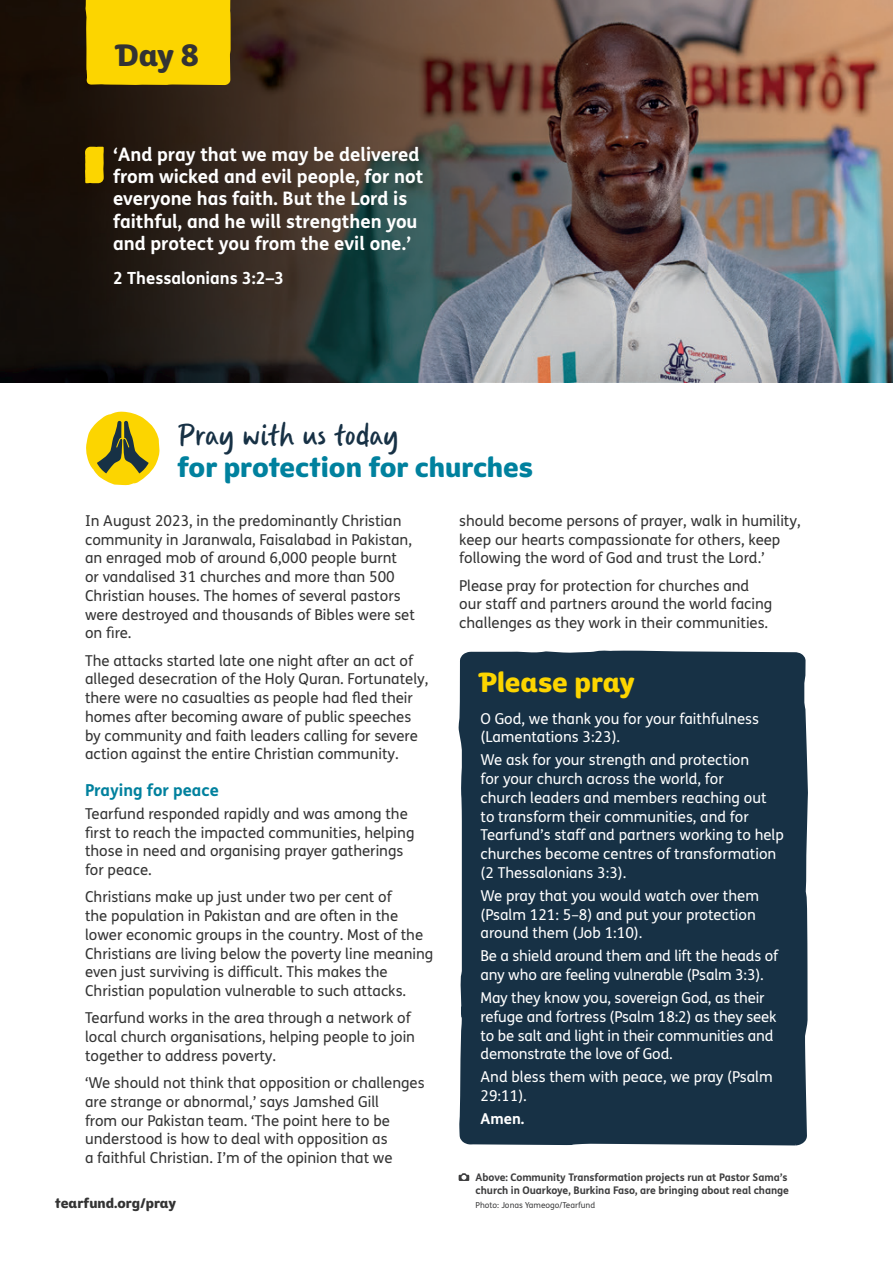
<style>
.page{position:relative;width:893px;height:1263px;background:#fff}
.page>*{position:absolute;margin:0;border:0;box-sizing:border-box;transform-origin:0 0}
.Main_Heading{font:34.5px "Gander";color:#173145}
.Intro_02{font:30px "Tearfund Sans";color:#333}
.Main_Heading-2{font:27px "Tearfund Sans";color:#00819e}
.t1{font:27px "Tearfund Sans";color:#fcd500}
.t2{font:700 18.6px/22.4px "FS Me";color:#fff}
.t3{font:700 16.8px "FS Me";color:#fff}
.Sub_Heading{font:700 16.5px "FS Me";color:#00819e}
.Body_Copy{font:15px/18.8px "FS Me";color:#333}
.Body_Copy-2{font:15px/18.8px "FS Me";color:#fff}
.Body_Copy-3{font:700 15px "FS Me";color:#fff}
.t4{font:13.5px "Tearfund Sans";color:#333}
.t5{font:700 10.5px/12.6px "FS Me";letter-spacing:-.005em;color:#3e3e3f}
.t6{font:8.25px "FS Me";color:#3e3e3f}
</style>
<div class="page">
<svg style="left:458px;top:650px;width:350px;height:531px;background:#2a4254"></svg>
<img style="left:0;top:0;width:893px;height:383px">
<div style="left:85px;top:0;width:146px;height:85px;background:#fcd500"></div>
<svg style="left:86px;top:411px;width:74px;height:74px"></svg>
<svg style="left:85px;top:147px;width:19px;height:36px"></svg>
<svg style="left:459px;top:1173px;width:10px;height:8px"></svg>
<p class="Intro_02" style="left:117px;top:28px;width:83px">Day 8</p>
<p class="t2" style="left:113px;top:142px;width:312px">‘And pray that we may be delivered from wicked and evil people, for not everyone has faith. But the Lord is faithful, and he will strengthen you and protect you from the evil one.’</p>
<p class="t3" style="left:113px;top:265px;width:172px">2 Thessalonians 3:2–3</p>
<p class="Main_Heading" style="left:177px;top:416px;width:223px">Pray with us today</p>
<p class="Main_Heading-2" style="left:177px;top:443px;width:357px">for protection for churches</p>
<p class="Body_Copy" style="left:85px;top:511px;width:331px">In August 2023, in the predominantly Christian community in Jaranwala, Faisalabad in Pakistan, an enraged mob of around 6,000 people burnt<br>or vandalised 31 churches and more than 500<br>Christian houses. The homes of several pastors were destroyed and thousands of Bibles were set on fire.</p>
<p class="Body_Copy" style="left:85px;top:651px;width:345px">The attacks started late one night after an act of alleged desecration of the Holy Quran. Fortunately, there were no casualties as people had fled their homes after becoming aware of public speeches by community and faith leaders calling for severe action against the entire Christian community.</p>
<p class="Sub_Heading" style="left:85px;top:777px;width:135px">Praying for peace</p>
<p class="Body_Copy" style="left:85px;top:804px;width:331px">Tearfund responded rapidly and was among the first to reach the impacted communities, helping those in need and organising prayer gatherings for peace.</p>
<p class="Body_Copy" style="left:85px;top:887px;width:350px">Christians make up just under two per cent of<br>the population in Pakistan and are often in the lower economic groups in the country. Most of the Christians are living below the poverty line meaning even just surviving is difficult. This makes the Christian population vulnerable to such attacks.</p>
<p class="Body_Copy" style="left:85px;top:1008px;width:332px">Tearfund works in the area through a network of local church organisations, helping people to join together to address poverty.</p>
<p class="Body_Copy" style="left:85px;top:1073px;width:341px">‘We should not think that opposition or challenges are strange or abnormal,’ says Jamshed Gill<br>from our Pakistan team. ‘The point here to be understood is how to deal with opposition as<br>a faithful Christian. I’m of the opinion that we</p>
<p class="t4" style="left:55px;top:1190px;width:122px">tearfund.org/pray</p>
<p class="Body_Copy" style="left:459px;top:511px;width:343px">should become persons of prayer, walk in humility, keep our hearts compassionate for others, keep following the word of God and trust the Lord.’</p>
<p class="Body_Copy" style="left:459px;top:576px;width:315px">Please pray for protection for churches and our staff and partners around the world facing challenges as they work in their communities.</p>
<p class="t1" style="left:480px;top:658px;width:156px">Please pray</p>
<p class="Body_Copy-2" style="left:480px;top:709px;width:280px">O God, we thank you for your faithfulness (Lamentations 3:23).</p>
<p class="Body_Copy-2" style="left:480px;top:750px;width:305px">We ask for your strength and protection<br>for your church across the world, for<br>church leaders and members reaching out to transform their communities, and for Tearfund’s staff and partners working to help churches become centres of transformation (2 Thessalonians 3:3).</p>
<p class="Body_Copy-2" style="left:480px;top:886px;width:280px">We pray that you would watch over them (Psalm 121: 5–8) and put your protection around them (Job 1:10).</p>
<p class="Body_Copy-2" style="left:480px;top:946px;width:299px">Be a shield around them and lift the heads of any who are feeling vulnerable (Psalm 3:3).</p>
<p class="Body_Copy-2" style="left:480px;top:988px;width:298px">May they know you, sovereign God, as their refuge and fortress (Psalm 18:2) as they seek to be salt and light in their communities and demonstrate the love of God.</p>
<p class="Body_Copy-2" style="left:480px;top:1067px;width:294px">And bless them with peace, we pray (Psalm<br>29:11).</p>
<p class="Body_Copy-3" style="left:480px;top:1107px;width:46px">Amen.</p>
<p class="t5" style="left:476px;top:1170px;width:315px">Above: Community Transformation projects run at Pastor Sama’s church in Ouarkoye, Burkina Faso, are bringing about real change</p>
<p class="t6" style="left:476px;top:1199px;width:121px">Photo: Jonas Yameogo/Tearfund</p>
</div>
